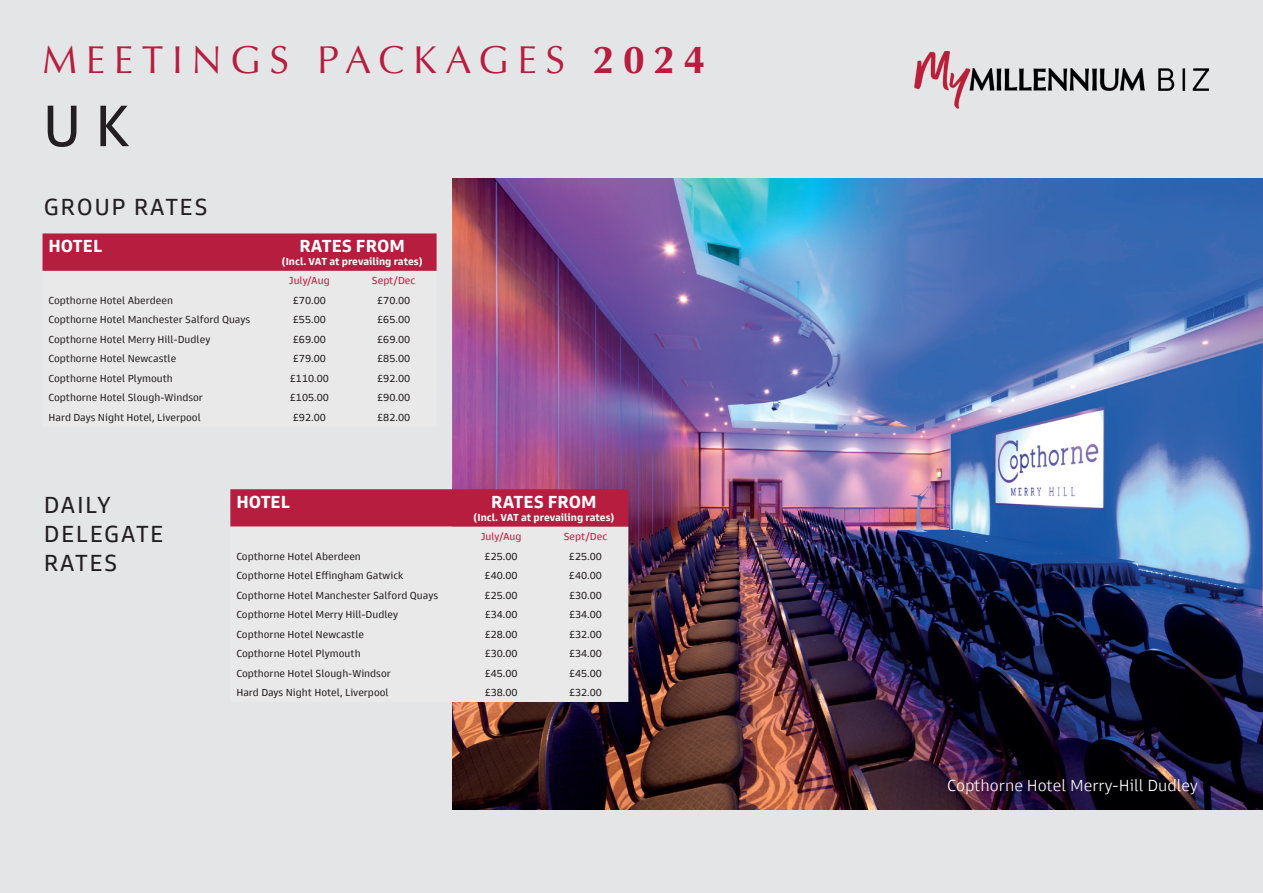
<style>
.page{position:relative;width:1263px;height:893px;background:#e4e5e7}
.page>*{position:absolute;margin:0;border:0;box-sizing:border-box;transform-origin:0 0}
.t1{font:60px "Goldman Sans";color:#231f20}
.t2{font:39px "Optima";letter-spacing:.22em;color:#b71d3e}
.t3{font:24px/28.8px "Goldman Sans";letter-spacing:.06em;color:#231f20}
.t4{font:700 18px "Goldman Sans";color:#fff}
.t5{font:300 16.5px "Goldman Sans";color:#fff}
.t6{font:10.5px "Goldman Sans";color:#231f20}
.t7{font:700 10.5px "Goldman Sans";color:#fff}
.t8{font:10.5px "Goldman Sans";color:#cd123d}
.s1{font-weight:700}
</style>
<div class="page">
<img style="left:452px;top:179px;width:811px;height:630px">
<div style="left:43px;top:233px;width:394px;height:38px;background:#b71d3e"></div>
<img style="left:915px;top:51px;width:293px;height:57px">
<div style="left:230px;top:489px;width:398px;height:38px;background:#b71d3e"></div>
<svg style="left:452px;top:527px;width:176px;height:175px"></svg>
<h2 class="t2" style="left:43px;top:37px;width:664px">MEETINGS PACKAGES <span class="s1">2024</span></h2>
<h1 class="t1" style="left:43px;top:89px;width:89px">UK</h1>
<h3 class="t3" style="left:44px;top:192px;width:165px">GROUP RATES</h3>
<h3 class="t4" style="left:49px;top:235px;width:55px">HOTEL</h3>
<h3 class="t4" style="left:300px;top:235px;width:107px">RATES FROM</h3>
<p class="t7" style="left:282px;top:255px;width:143px">(Incl. VAT at prevailing rates)</p>
<p class="t8" style="left:289px;top:274px;width:42px">July/Aug</p>
<p class="t8" style="left:372px;top:274px;width:45px">Sept/Dec</p>
<p class="t6" style="left:49px;top:294px;width:126px">Copthorne Hotel Aberdeen</p>
<p class="t6" style="left:293px;top:294px;width:35px">£70.00</p>
<p class="t6" style="left:377px;top:294px;width:35px">£70.00</p>
<p class="t6" style="left:49px;top:313px;width:203px">Copthorne Hotel Manchester Salford Quays</p>
<p class="t6" style="left:293px;top:313px;width:35px">£55.00</p>
<p class="t6" style="left:377px;top:313px;width:35px">£65.00</p>
<p class="t6" style="left:49px;top:333px;width:163px">Copthorne Hotel Merry Hill-Dudley</p>
<p class="t6" style="left:293px;top:333px;width:35px">£69.00</p>
<p class="t6" style="left:377px;top:333px;width:35px">£69.00</p>
<p class="t6" style="left:49px;top:352px;width:129px">Copthorne Hotel Newcastle</p>
<p class="t6" style="left:293px;top:352px;width:35px">£79.00</p>
<p class="t6" style="left:377px;top:352px;width:35px">£85.00</p>
<p class="t6" style="left:49px;top:372px;width:126px">Copthorne Hotel Plymouth</p>
<p class="t6" style="left:290px;top:372px;width:41px">£110.00</p>
<p class="t6" style="left:377px;top:372px;width:35px">£92.00</p>
<p class="t6" style="left:49px;top:391px;width:156px">Copthorne Hotel Slough-Windsor</p>
<p class="t6" style="left:290px;top:391px;width:41px">£105.00</p>
<p class="t6" style="left:377px;top:391px;width:35px">£90.00</p>
<p class="t6" style="left:49px;top:411px;width:154px">Hard Days Night Hotel, Liverpool</p>
<p class="t6" style="left:293px;top:411px;width:35px">£92.00</p>
<p class="t6" style="left:377px;top:411px;width:35px">£82.00</p>
<h3 class="t3" style="left:44px;top:490px;width:121px">DAILY<br>DELEGATE<br>RATES</h3>
<h3 class="t4" style="left:236px;top:490px;width:55px">HOTEL</h3>
<h3 class="t4" style="left:491px;top:490px;width:107px">RATES FROM</h3>
<p class="t7" style="left:473px;top:510px;width:143px">(Incl. VAT at prevailing rates)</p>
<p class="t8" style="left:481px;top:530px;width:42px">July/Aug</p>
<p class="t8" style="left:564px;top:530px;width:45px">Sept/Dec</p>
<p class="t6" style="left:236px;top:550px;width:126px">Copthorne Hotel Aberdeen</p>
<p class="t6" style="left:485px;top:550px;width:35px">£25.00</p>
<p class="t6" style="left:569px;top:550px;width:35px">£25.00</p>
<p class="t6" style="left:236px;top:569px;width:169px">Copthorne Hotel Effingham Gatwick</p>
<p class="t6" style="left:485px;top:569px;width:35px">£40.00</p>
<p class="t6" style="left:569px;top:569px;width:35px">£40.00</p>
<p class="t6" style="left:236px;top:589px;width:203px">Copthorne Hotel Manchester Salford Quays</p>
<p class="t6" style="left:485px;top:589px;width:35px">£25.00</p>
<p class="t6" style="left:569px;top:589px;width:35px">£30.00</p>
<p class="t6" style="left:236px;top:608px;width:163px">Copthorne Hotel Merry Hill-Dudley</p>
<p class="t6" style="left:485px;top:608px;width:35px">£34.00</p>
<p class="t6" style="left:569px;top:608px;width:35px">£34.00</p>
<p class="t6" style="left:236px;top:627px;width:129px">Copthorne Hotel Newcastle</p>
<p class="t6" style="left:485px;top:627px;width:35px">£28.00</p>
<p class="t6" style="left:569px;top:627px;width:35px">£32.00</p>
<p class="t6" style="left:236px;top:647px;width:126px">Copthorne Hotel Plymouth</p>
<p class="t6" style="left:485px;top:647px;width:35px">£30.00</p>
<p class="t6" style="left:569px;top:647px;width:35px">£34.00</p>
<p class="t6" style="left:236px;top:666px;width:156px">Copthorne Hotel Slough-Windsor</p>
<p class="t6" style="left:485px;top:666px;width:35px">£45.00</p>
<p class="t6" style="left:569px;top:666px;width:35px">£45.00</p>
<p class="t6" style="left:236px;top:686px;width:154px">Hard Days Night Hotel, Liverpool</p>
<p class="t6" style="left:485px;top:686px;width:35px">£38.00</p>
<p class="t6" style="left:569px;top:686px;width:35px">£32.00</p>
<h3 class="t5" style="left:947px;top:776px;width:252px">Copthorne Hotel Merry-Hill Dudley</h3>
</div>
